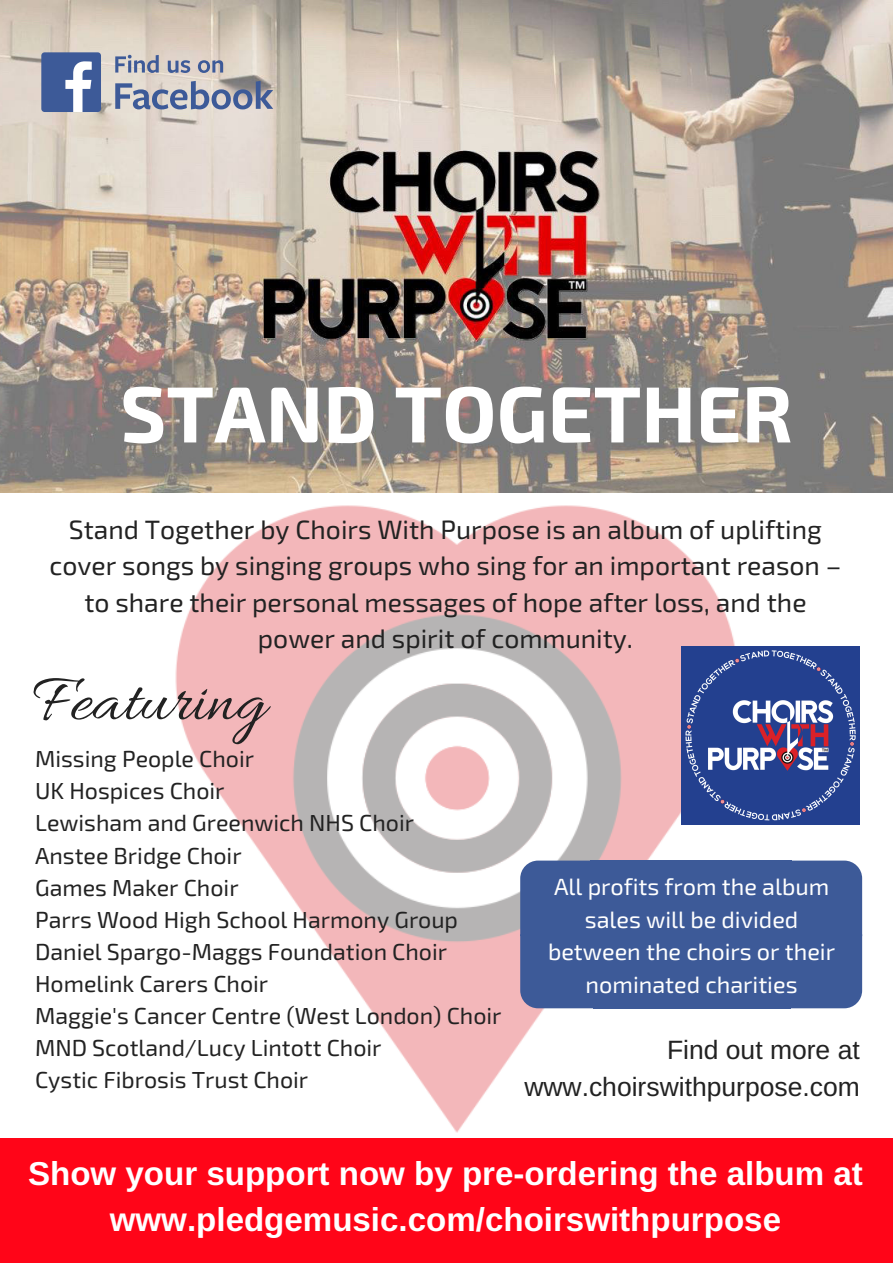
<style>
.page{position:relative;width:893px;height:1263px;background:#fff}
.page>*{position:absolute;margin:0;border:0;box-sizing:border-box;transform-origin:0 0}
.t1{font:700 79.5px "Exo 2";color:#fff}
.t2{font:69.53px "Allura";color:#222}
.t3{font:700 33.08px/46.1px "Arimo";color:#fff;text-align:center}
.t4{font:26.47px/36.6px "Exo 2";color:#222;text-align:center}
.t5{font:26.47px/36.6px "Arimo";color:#222;text-align:right}
.t6{font:23.4px/32.6px "Exo 2";color:#fff;text-align:center}
.t7{font:23.17px/32.1px "Exo 2";color:#222}
</style>
<div class="page">
<img style="left:152px;top:492px;width:612px;height:647px">
<img style="left:0;top:0;width:893px;height:492px">
<svg style="left:115px;top:55px;width:44px;height:18px"></svg>
<svg style="left:168px;top:60px;width:22px;height:13px"></svg>
<svg style="left:198px;top:60px;width:25px;height:13px"></svg>
<svg style="left:115px;top:81px;width:158px;height:29px;background:#9ba0b2"></svg>
<div style="left:41px;top:52px;width:60px;height:60px;background:#3d5a98;border-radius:3px"></div>
<svg style="left:65px;top:61px;width:27px;height:51px"></svg>
<div style="left:0;top:1139px;width:893px;height:124px;background:#ff0518"></div>
<img style="left:682px;top:646px;width:178px;height:178px">
<div style="left:590px;top:860px;width:201px;height:76px;background:#3d5a98"></div>
<div style="left:520px;top:860px;width:74px;height:148px;background:#3d5a98"></div>
<div style="left:594px;top:934px;width:197px;height:74px;background:#3d5a98"></div>
<div style="left:791px;top:860px;width:71px;height:148px;background:#3d5a98"></div>
<h1 class="t1" style="left:120px;top:362px;width:674px">STAND TOGETHER</h1>
<p class="t4" style="left:49px;top:510px;width:793px">Stand Together by Choirs With Purpose is an album of uplifting cover songs by singing groups who sing for an important reason – to share their personal messages of hope after loss, and the power and spirit of community.</p>
<h2 class="t2" style="left:33px;top:662px;width:234px">Featuring</h2>
<p class="t7" style="left:35px;top:742px;width:468px">Missing People Choir<br>UK Hospices Choir<br>Lewisham and Greenwich NHS Choir<br>Anstee Bridge Choir<br>Games Maker Choir<br>Parrs Wood High School Harmony Group<br>Daniel Spargo-Maggs Foundation Choir<br>Homelink Carers Choir<br>Maggie's Cancer Centre (West London) Choir<br>MND Scotland/Lucy Lintott Choir<br>Cystic Fibrosis Trust Choir</p>
<p class="t6" style="left:548px;top:869px;width:289px">All profits from the album sales will be divided between the choirs or their nominated charities</p>
<p class="t5" style="left:524px;top:1032px;width:337px">Find out more at www.choirswithpurpose.com</p>
<h3 class="t3" style="left:28px;top:1150px;width:836px">Show your support now by pre-ordering the album at www.pledgemusic.com/choirswithpurpose</h3>
</div>
